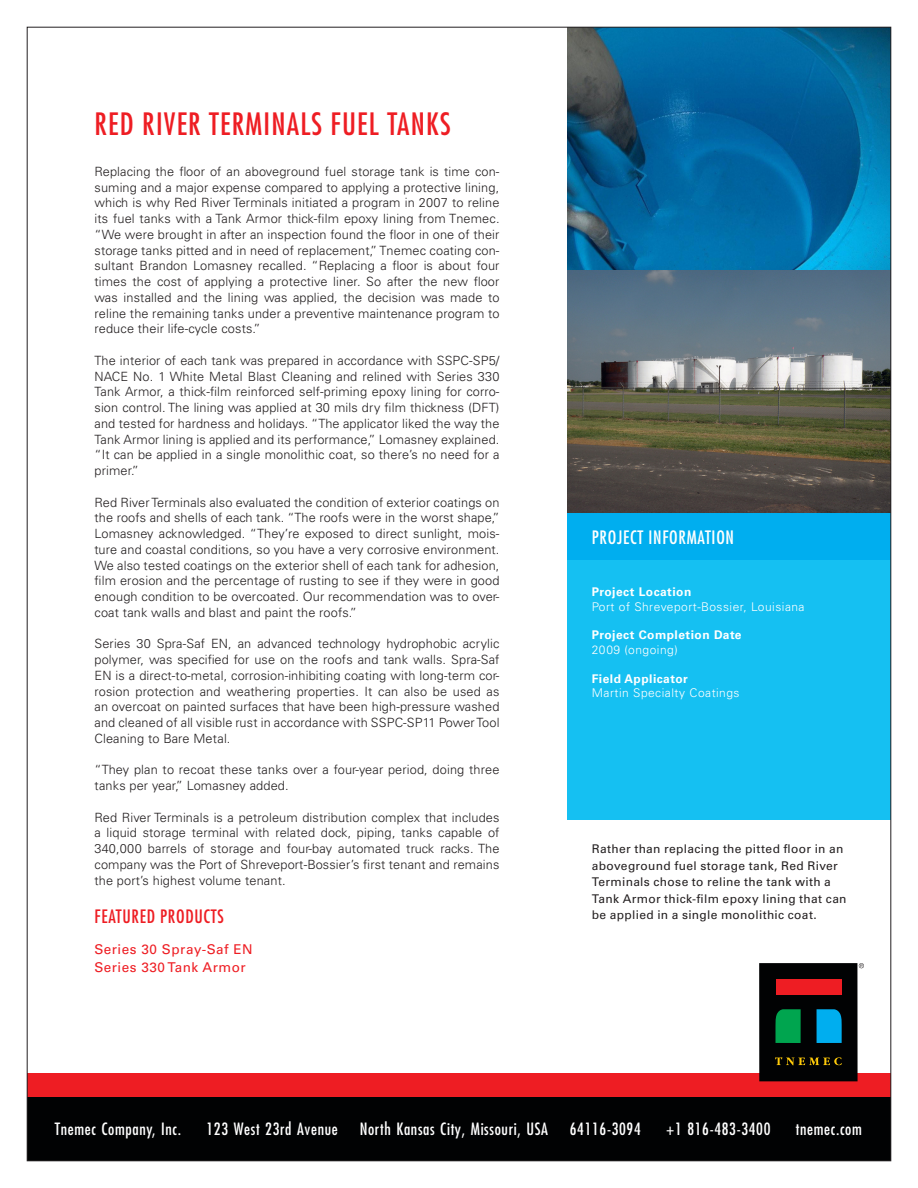
<style>
.page{position:relative;width:918px;height:1188px;background:#fff}
.page>*{position:absolute;margin:0;border:0;box-sizing:border-box;transform-origin:0 0}
.t1{font:condensed 30px "Futura Std";letter-spacing:.04em;color:#ee1d23}
.t2{font:condensed 18px "Futura Std";letter-spacing:.04em;color:#fff}
.t3{font:condensed 18px "Futura Std";letter-spacing:.04em;color:#ee1d23}
.t4{font:condensed 16.5px "Futura Std";letter-spacing:.04em;color:#fff}
.t5{font:13.5px "Univers LT Std";letter-spacing:.04em;color:#ee1d23}
.t6{font:300 12.75px/15.8px "Univers LT Std";letter-spacing:.01em;color:#231f20;text-align:justify}
.Body_on_White{font:12px/16.5px "Univers LT Std";letter-spacing:.025em;color:#231f20}
.t7{font:300 12px "Univers LT Std";letter-spacing:.04em;color:#fff}
.t8{font:700 12px "Univers LT Std";letter-spacing:.04em;color:#fff}
</style>
<div class="page">
<div style="left:27px;top:1097px;width:864px;height:64px;background:#010203"></div>
<div style="left:27px;top:1074px;width:864px;height:23px;background:#ee1d23"></div>
<div style="left:567px;top:513px;width:324px;height:48px;background:#00aeef"></div>
<div style="left:567px;top:561px;width:324px;height:259px;background:#15c0f2"></div>
<img style="left:567px;top:29px;width:322px;height:241px">
<svg style="left:567px;top:270px;width:322px;height:243px;background:#626765"></svg>
<div style="left:759px;top:963px;width:99px;height:118px;background:#010203"></div>
<div style="left:776px;top:979px;width:65px;height:15px;background:#ee1d23"></div>
<svg style="left:775px;top:1009px;width:26px;height:34px"></svg>
<svg style="left:817px;top:1009px;width:25px;height:34px"></svg>
<svg style="left:775px;top:1057px;width:67px;height:8px"></svg>
<svg style="left:859px;top:963px;width:5px;height:5px"></svg>
<p class="t1" style="left:94px;top:106px;width:358px">RED RIVER TERMINALS FUEL TANKS</p>
<p class="t6" style="left:94px;top:163px;width:407px">Replacing the floor of an aboveground fuel storage tank is time con&shy;suming and a major expense compared to applying a protective lining, which is why Red River Terminals initiated a program in 2007 to reline its fuel tanks with a Tank Armor thick-film epoxy lining from Tnemec. “We were brought in after an inspection found the floor in one of their storage tanks pitted and in need of replacement,” Tnemec coating con&shy;sultant Brandon Lomasney recalled. “Replacing a floor is about four times the cost of applying a protective liner. So after the new floor was installed and the lining was applied, the decision was made to reline the remaining tanks under a preventive maintenance program to reduce their life-cycle costs.”</p>
<p class="t6" style="left:94px;top:352px;width:407px">The interior of each tank was prepared in accordance with SSPC-SP5/ NACE No. 1 White Metal Blast Cleaning and relined with Series 330<br>Tank Armor, a thick-film reinforced self-priming epoxy lining for corro&shy;sion control. The lining was applied at 30 mils dry film thickness (DFT) and tested for hardness and holidays. “The applicator liked the way the Tank Armor lining is applied and its performance,” Lomasney explained. “It can be applied in a single monolithic coat, so there’s no need for a primer.”</p>
<p class="t6" style="left:94px;top:494px;width:407px">Red River Terminals also evaluated the condition of exterior coatings on the roofs and shells of each tank. “The roofs were in the worst shape,” Lomasney acknowledged. “They’re exposed to direct sunlight, mois&shy;ture and coastal conditions, so you have a very corrosive environment.<br>We also tested coatings on the exterior shell of each tank for adhesion, film erosion and the percentage of rusting to see if they were in good enough condition to be overcoated. Our recommendation was to over&shy;coat tank walls and blast and paint the roofs.”</p>
<p class="t6" style="left:94px;top:636px;width:407px">Series 30 Spra-Saf EN, an advanced technology hydrophobic acrylic polymer, was specified for use on the roofs and tank walls. Spra-Saf EN is a direct-to-metal, corrosion-inhibiting coating with long-term cor&shy;rosion protection and weathering properties. It can also be used as an overcoat on painted surfaces that have been high-pressure washed and cleaned of all visible rust in accordance with SSPC-SP11 Power Tool Cleaning to Bare Metal.</p>
<p class="t6" style="left:94px;top:762px;width:406px">“They plan to recoat these tanks over a four-year period, doing three tanks per year,” Lomasney added.</p>
<p class="t6" style="left:94px;top:809px;width:407px">Red River Terminals is a petroleum distribution complex that includes a liquid storage terminal with related dock, piping, tanks capable of 340,000 barrels of storage and four-bay automated truck racks. The company was the Port of Shreveport-Bossier’s first tenant and remains the port’s highest volume tenant.</p>
<p class="t3" style="left:94px;top:906px;width:131px">FEATURED PRODUCTS</p>
<p class="t5" style="left:94px;top:941px;width:160px">Series 30 Spray-Saf EN</p>
<p class="t5" style="left:94px;top:959px;width:153px">Series 330 Tank Armor</p>
<p class="t2" style="left:592px;top:526px;width:144px">PROJECT INFORMATION</p>
<p class="t8" style="left:592px;top:585px;width:101px">Project Location</p>
<p class="t7" style="left:592px;top:599px;width:214px">Port of Shreveport-Bossier, Louisiana</p>
<p class="t8" style="left:592px;top:628px;width:151px">Project Completion Date</p>
<p class="t7" style="left:592px;top:642px;width:87px">2009 (ongoing)</p>
<p class="t8" style="left:592px;top:671px;width:98px">Field Applicator</p>
<p class="t7" style="left:592px;top:686px;width:149px">Martin Specialty Coatings</p>
<p class="Body_on_White" style="left:592px;top:841px;width:256px">Rather than replacing the pitted floor in an aboveground fuel storage tank, Red River Terminals chose to reline the tank with a Tank Armor thick-film epoxy lining that can be applied in a single monolithic coat.</p>
<p class="t4" style="left:55px;top:1119px;width:128px">Tnemec Company, Inc.</p>
<p class="t4" style="left:207px;top:1119px;width:133px">123 West 23rd Avenue</p>
<p class="t4" style="left:360px;top:1119px;width:190px">North Kansas City, Missouri, USA</p>
<p class="t4" style="left:570px;top:1119px;width:72px">64116-3094</p>
<p class="t4" style="left:666px;top:1119px;width:106px">+1 816-483-3400</p>
<p class="t4" style="left:796px;top:1119px;width:68px">tnemec.com</p>
</div>
